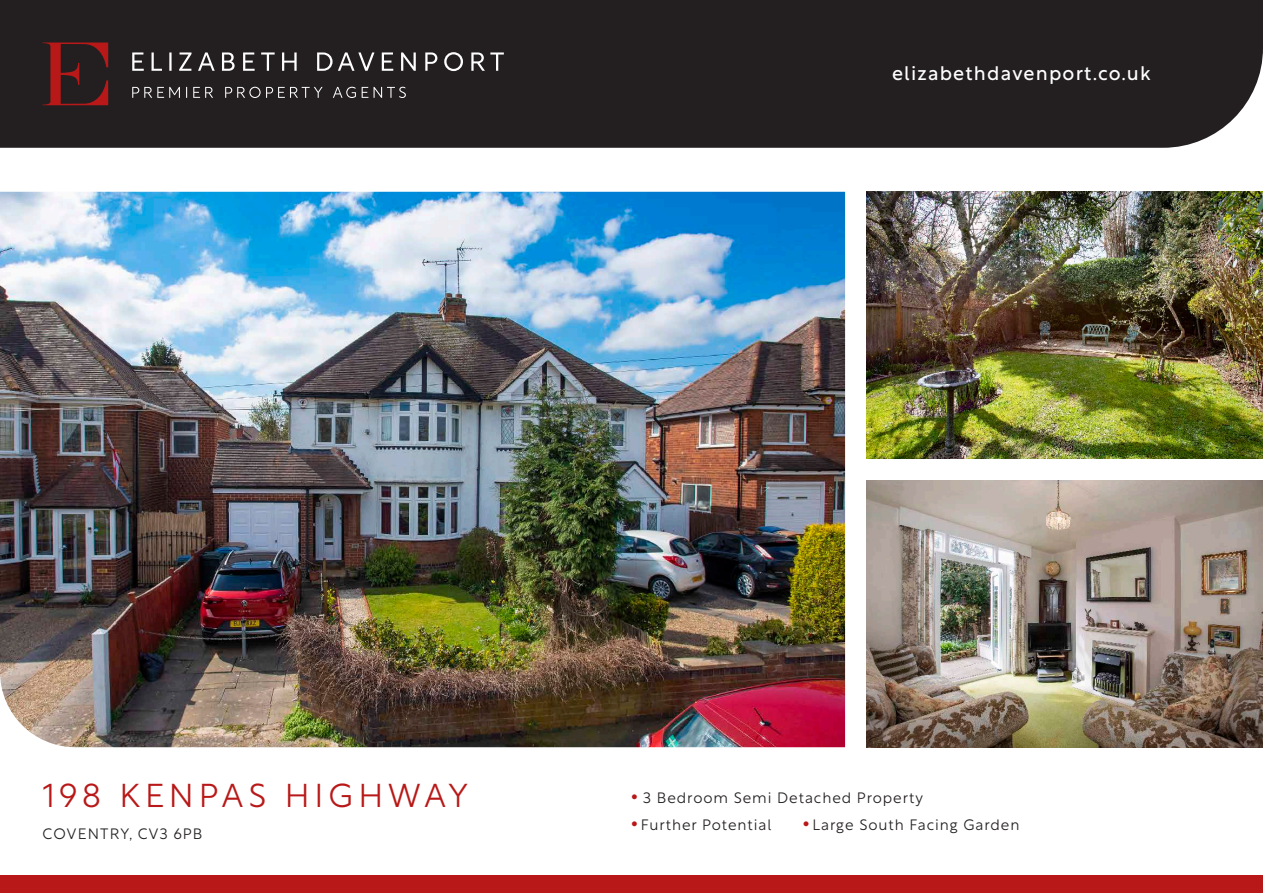
<style>
.page{position:relative;width:1263px;height:893px;background:#fff}
.page>*{position:absolute;margin:0;border:0;box-sizing:border-box;transform-origin:0 0}
.t1{font:300 33px "Rustica";letter-spacing:.145em;color:#b81918}
.t2{font:19.5px "Rustica";letter-spacing:.06em;color:#fff}
.t3{font:300 15px "Rustica";letter-spacing:.06em;color:#231f20}
.t4{font:300 15px "Rustica";letter-spacing:.08em;color:#231f20}
</style>
<div class="page">
<div style="left:0;top:0;width:1263px;height:148px;background:#231f20"></div>
<svg style="left:43px;top:43px;width:65px;height:62px;background:#4f1d1d"></svg>
<svg style="left:132px;top:52px;width:372px;height:19px;background:#555253"></svg>
<svg style="left:132px;top:87px;width:274px;height:11px;background:#4c4849"></svg>
<div style="left:0;top:876px;width:1263px;height:17px;background:#b81918"></div>
<img style="left:866px;top:192px;width:397px;height:267px">
<img style="left:866px;top:480px;width:397px;height:267px">
<img style="left:0;top:192px;width:845px;height:555px">
<p class="t2" style="left:892px;top:56px;width:260px">elizabethdavenport.co.uk</p>
<p class="t1" style="left:43px;top:767px;width:427px">198 KENPAS HIGHWAY</p>
<p class="t4" style="left:43px;top:820px;width:161px">COVENTRY, CV3 6PB</p>
<p class="t3" style="left:631px;top:785px;width:293px"><sup>●</sup> 3 Bedroom Semi Detached Property</p>
<p class="t3" style="left:631px;top:812px;width:141px"><sup>●</sup> Further Potential</p>
<p class="t3" style="left:803px;top:812px;width:218px"><sup>●</sup> Large South Facing Garden</p>
</div>
